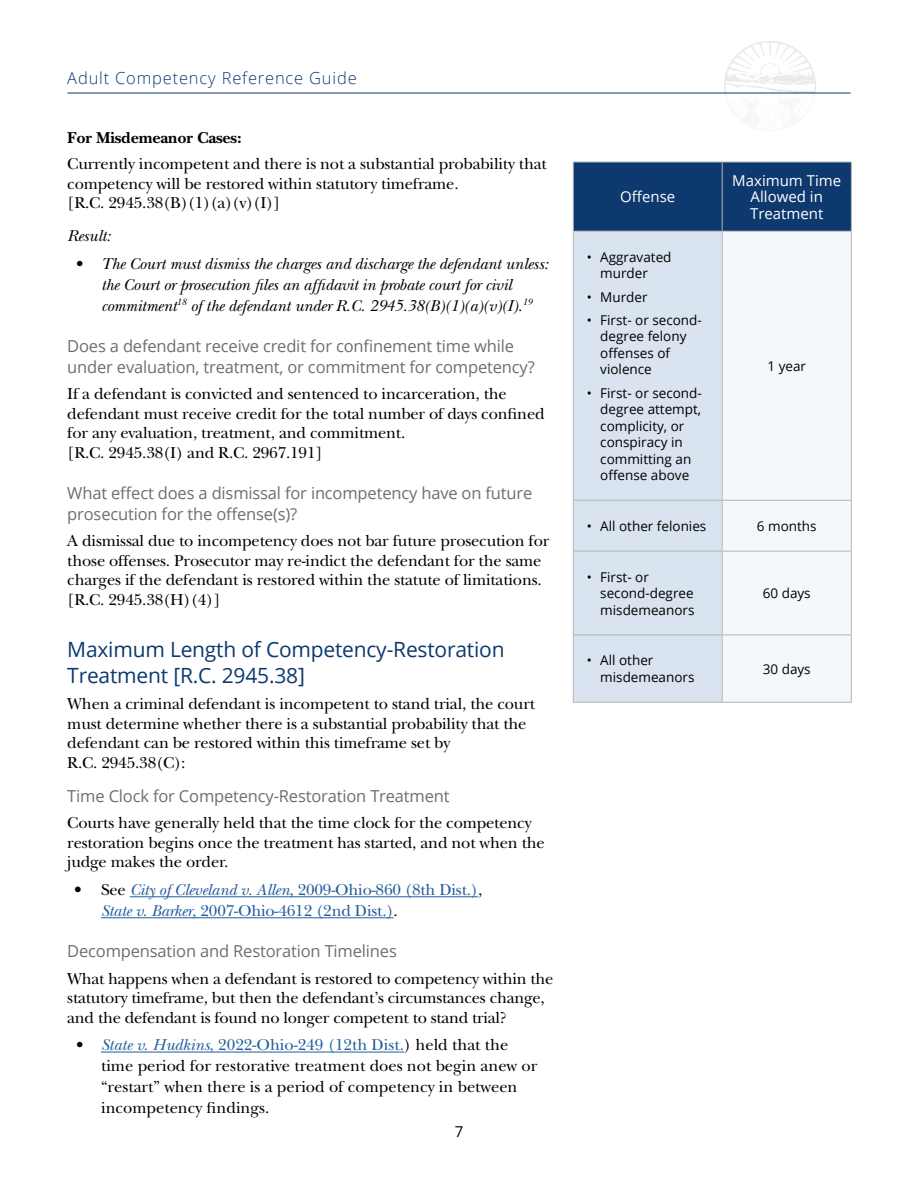
<style>
.page{position:relative;width:918px;height:1188px;background:#fff}
.page>*{position:absolute;margin:0;border:0;box-sizing:border-box;transform-origin:0 0}
.t1{font:21px/25.5px "Open Sans";letter-spacing:-.01em;color:#0d396e}
.First_Para{font:16.5px/19.5px "New Baskerville Std";letter-spacing:-.01em;color:#000}
.First_Para-2{font:16.5px/21px "Open Sans";letter-spacing:-.01em;color:#6d6e71}
.Italic_Bullets{font:italic 16.5px/21px "New Baskerville Std";letter-spacing:-.01em;color:#000}
.Bullets{font:16.5px/21px "New Baskerville Std";color:#000}
.Bullets-2{font:16.5px/21px "New Baskerville Std";letter-spacing:-.01em;color:#215e9e}
.t2{font:300 16.5px "Open Sans";letter-spacing:.05em;color:#0d396e}
.t3{font:700 16.5px "New Baskerville Std";letter-spacing:-.01em;color:#000}
.Italic{font:italic 16.5px "New Baskerville Std";letter-spacing:-.01em;color:#000}
.t4{font:15px/16.2px "Open Sans";color:#fff;text-align:center}
.t5{font:15px "Open Sans";color:#000}
.Table_Bullet{font:13.5px/16.5px "Open Sans";color:#000}
.Table_Body{font:13.5px "Open Sans";color:#000}
.s1{color:#000}
.s2{font-style:italic}
.s3{font-style:italic;color:#215e9e}
.s4{color:#215e9e}
</style>
<div class="page">
<hr style="left:67px;top:93px;width:784px;height:1px;background:#0d396e">
<img style="left:720px;top:41px;width:101px;height:53px">
<hr style="left:130px;top:896px;width:348px;height:1px;background:#215e9e">
<hr style="left:101px;top:917px;width:293px;height:1px;background:#215e9e">
<hr style="left:101px;top:1052px;width:303px;height:1px;background:#215e9e">
<div style="left:574px;top:163px;width:277px;height:68px;background:#0d396e"></div>
<div style="left:574px;top:232px;width:148px;height:470px;background:#dae4f0"></div>
<div style="left:723px;top:232px;width:128px;height:470px;background:#f5f8fb"></div>
<hr style="left:573px;top:232px;width:1px;height:268px;background:#b1b4b6">
<hr style="left:573px;top:500px;width:149px;height:1px;background:#b1b4b6">
<hr style="left:573px;top:501px;width:1px;height:50px;background:#b1b4b6">
<hr style="left:573px;top:551px;width:149px;height:1px;background:#b1b4b6">
<hr style="left:573px;top:551px;width:1px;height:84px;background:#b1b4b6">
<hr style="left:573px;top:635px;width:149px;height:1px;background:#b1b4b6">
<hr style="left:573px;top:635px;width:1px;height:67px;background:#b1b4b6">
<hr style="left:573px;top:702px;width:149px;height:1px;background:#b1b4b6">
<hr style="left:722px;top:232px;width:1px;height:268px;background:#b1b4b6">
<hr style="left:851px;top:232px;width:1px;height:268px;background:#b1b4b6">
<hr style="left:722px;top:500px;width:130px;height:1px;background:#b1b4b6">
<hr style="left:722px;top:501px;width:1px;height:50px;background:#b1b4b6">
<hr style="left:851px;top:501px;width:1px;height:50px;background:#b1b4b6">
<hr style="left:722px;top:551px;width:130px;height:1px;background:#b1b4b6">
<hr style="left:722px;top:551px;width:1px;height:84px;background:#b1b4b6">
<hr style="left:851px;top:551px;width:1px;height:84px;background:#b1b4b6">
<hr style="left:722px;top:635px;width:130px;height:1px;background:#b1b4b6">
<hr style="left:722px;top:635px;width:1px;height:67px;background:#b1b4b6">
<hr style="left:851px;top:635px;width:1px;height:67px;background:#b1b4b6">
<hr style="left:722px;top:702px;width:130px;height:1px;background:#b1b4b6">
<hr style="left:573px;top:162px;width:149px;height:1px;background:#b1b4b6">
<hr style="left:573px;top:162px;width:1px;height:69px;background:#b1b4b6">
<hr style="left:573px;top:231px;width:149px;height:1px;background:#b1b4b6">
<hr style="left:722px;top:162px;width:130px;height:1px;background:#b1b4b6">
<hr style="left:722px;top:162px;width:1px;height:69px;background:#b1b4b6">
<hr style="left:851px;top:162px;width:1px;height:69px;background:#b1b4b6">
<hr style="left:722px;top:231px;width:130px;height:1px;background:#b1b4b6">
<p class="t2" style="left:67px;top:67px;width:291px">Adult Competency Reference Guide</p>
<h3 class="t3" style="left:67px;top:128px;width:176px">For Misdemeanor Cases:</h3>
<p class="First_Para" style="left:67px;top:154px;width:481px">Currently incompetent and there is not a substantial probability that competency will be restored within statutory timeframe.<br>[R.C. 2945.38(B)(1)(a)(v)(I)]</p>
<p class="Italic" style="left:67px;top:226px;width:45px">Result:</p>
<p class="Italic_Bullets" style="left:101px;top:253px;width:449px;text-indent:-27px">• The Court must dismiss the charges and discharge the defendant unless: the Court or prosecution files an affidavit in probate court for civil commitment<sup>18</sup> of the defendant under R.C. 2945.38(B)(1)(a)(v)(I).<sup>19</sup></p>
<h2 class="First_Para-2" style="left:67px;top:335px;width:469px">Does a defendant receive credit for confinement time while under evaluation, treatment, or commitment for competency?</h2>
<p class="First_Para" style="left:67px;top:384px;width:479px">If a defendant is convicted and sentenced to incarceration, the defendant must receive credit for the total number of days confined for any evaluation, treatment, and commitment.<br>[R.C. 2945.38(I) and R.C. 2967.191]</p>
<h2 class="First_Para-2" style="left:67px;top:482px;width:467px">What effect does a dismissal for incompetency have on future prosecution for the offense(s)?</h2>
<p class="First_Para" style="left:67px;top:531px;width:484px">A dismissal due to incompetency does not bar future prosecution for those offenses. Prosecutor may re-indict the defendant for the same charges if the defendant is restored within the statute of limitations. [R.C. 2945.38(H)(4)]</p>
<h1 class="t1" style="left:67px;top:636px;width:439px">Maximum Length of Competency-Restoration<br>Treatment [R.C. 2945.38]</h1>
<p class="First_Para" style="left:67px;top:694px;width:469px">When a criminal defendant is incompetent to stand trial, the court must determine whether there is a substantial probability that the defendant can be restored within this timeframe set by<br>R.C. 2945.38(C):</p>
<p class="First_Para-2" style="left:67px;top:785px;width:384px">Time Clock for Competency-Restoration Treatment</p>
<p class="First_Para" style="left:67px;top:813px;width:479px">Courts have generally held that the time clock for the competency restoration begins once the treatment has started, and not when the judge makes the order.</p>
<p class="Bullets-2" style="left:101px;top:879px;width:383px;text-indent:-27px"><span class="s1">• See</span> <span class="s2">City of Cleveland v. Allen</span>, 2009-Ohio-860 (8th Dist.)<span class="s1">,<br></span><span class="s2">State v. Barker</span>, 2007-Ohio-4612 (2nd Dist.)<span class="s1">.</span></p>
<h2 class="First_Para-2" style="left:67px;top:940px;width:331px">Decompensation and Restoration Timelines</h2>
<p class="First_Para" style="left:67px;top:969px;width:488px">What happens when a defendant is restored to competency within the statutory timeframe, but then the defendant’s circumstances change, and the defendant is found no longer competent to stand trial?</p>
<p class="Bullets" style="left:101px;top:1035px;width:438px;text-indent:-27px"><span class="s2">•</span> <span class="s3">State v. Hudkins</span><span class="s4">, 2022-Ohio-249 (12th Dist.</span>) held that the time period for restorative treatment does not begin anew or “restart” when there is a period of competency in between incompetency findings.</p>
<p class="t5" style="left:455px;top:1121px;width:10px">7</p>
<h1 class="t4" style="left:620px;top:188px;width:57px">Offense</h1>
<p class="Table_Bullet" style="left:600px;top:248px;width:73px;text-indent:-14px">• Aggravated murder</p>
<p class="Table_Bullet" style="left:587px;top:288px;width:62px">• Murder</p>
<p class="Table_Bullet" style="left:600px;top:311px;width:103px;text-indent:-14px">• First- or second&shy;degree felony offenses of violence</p>
<p class="Table_Bullet" style="left:600px;top:384px;width:103px;text-indent:-14px">• First- or second&shy;degree attempt, complicity, or conspiracy in committing an offense above</p>
<h1 class="t4" style="left:732px;top:172px;width:111px">Maximum Time<br>Allowed in<br>Treatment</h1>
<p class="Table_Body" style="left:767px;top:357px;width:40px">1 year</p>
<p class="Table_Bullet" style="left:587px;top:517px;width:121px">• All other felonies</p>
<p class="Table_Body" style="left:757px;top:517px;width:61px">6 months</p>
<p class="Table_Bullet" style="left:600px;top:568px;width:96px;text-indent:-14px">• First- or second-degree misdemeanors</p>
<p class="Table_Body" style="left:763px;top:584px;width:49px">60 days</p>
<p class="Table_Bullet" style="left:600px;top:652px;width:96px;text-indent:-14px">• All other misdemeanors</p>
<p class="Table_Body" style="left:763px;top:660px;width:49px">30 days</p>
</div>
